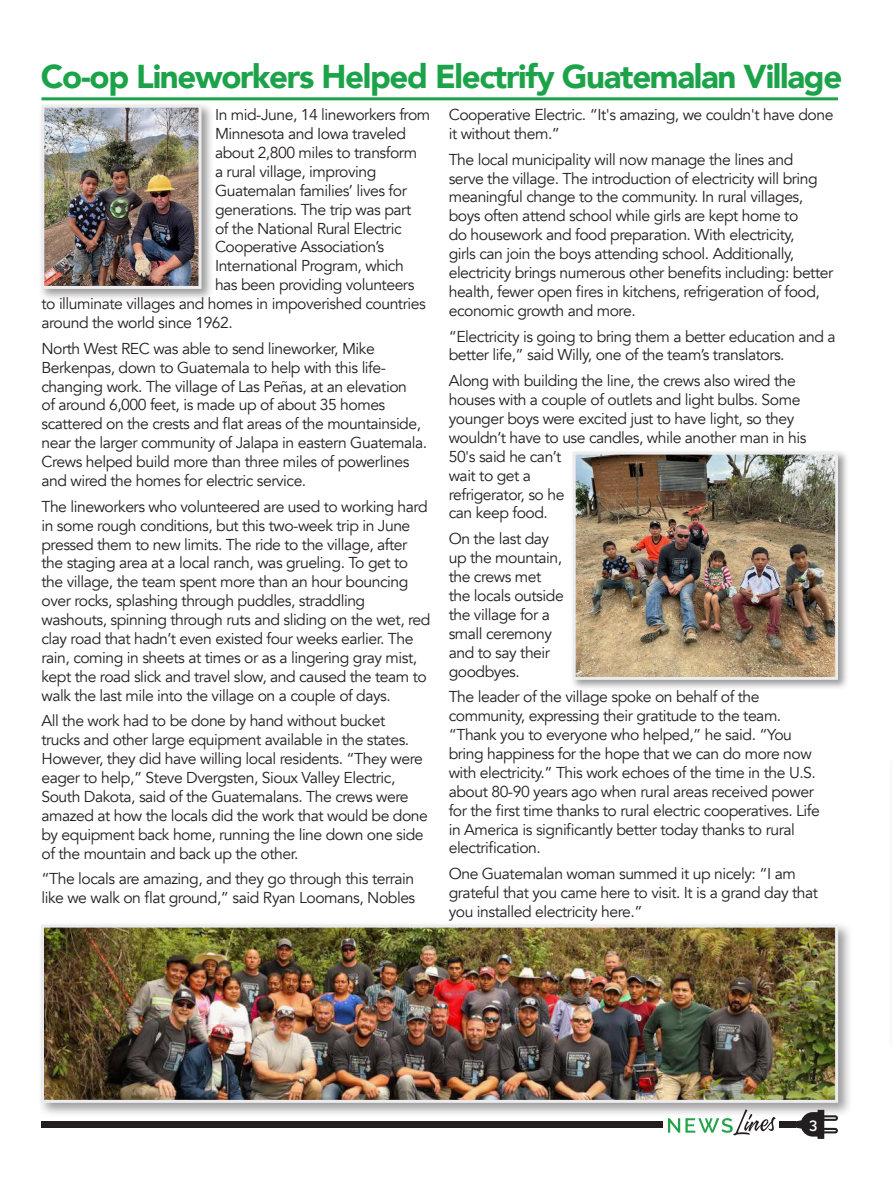
<style>
.page{position:relative;width:892px;height:1202px;background:#fff}
.page>*{position:absolute;margin:0;border:0;box-sizing:border-box;transform-origin:0 0}
.t1{font:900 33px "Avenir";letter-spacing:-.04em;color:#1ca349}
.t2{font:15.75px/18.9px "Avenir";letter-spacing:-.03em;color:#231f20}
.t3{font:600 15px "Raleway";color:#fff}
</style>
<div class="page">
<svg style="left:796px;top:1117px;width:42px;height:21px"></svg>
<div style="left:41px;top:1121px;width:755px;height:6px;background:#231f20"></div>
<div style="left:663px;top:1115px;width:116px;height:20px;background:#fff"></div>
<svg style="left:668px;top:1117px;width:108px;height:18px"></svg>
<hr style="left:41px;top:97px;width:797px;height:3px;background:#1ca349">
<div style="left:571px;top:449px;width:278px;height:241px;background:#231f20;opacity:.45"></div>
<img style="left:577px;top:456px;width:257px;height:220px">
<div style="left:573px;top:452px;width:265px;height:228px;border:3px solid #ececee"></div>
<div style="left:38px;top:921px;width:815px;height:196px;background:#231f20;opacity:.45"></div>
<img style="left:45px;top:928px;width:789px;height:170px">
<div style="left:41px;top:924px;width:797px;height:178px;border:3px solid #ececee"></div>
<div style="left:39px;top:102px;width:175px;height:199px;background:#231f20;opacity:.45"></div>
<img style="left:45px;top:109px;width:153px;height:176px">
<div style="left:41px;top:105px;width:161px;height:184px;border:3px solid #ececee"></div>
<p class="t1" style="left:41px;top:49px;width:803px">Co-op Lineworkers Helped Electrify Guatemalan Village</p>
<p class="t2" style="left:215px;top:105px;width:217px">In mid-June, 14 lineworkers from</p>
<p class="t2" style="left:215px;top:124px;width:193px">Minnesota and Iowa traveled</p>
<p class="t2" style="left:215px;top:143px;width:204px">about 2,800 miles to transform</p>
<p class="t2" style="left:215px;top:162px;width:163px">a rural village, improving</p>
<p class="t2" style="left:215px;top:181px;width:193px">Guatemalan families’ lives for</p>
<p class="t2" style="left:215px;top:200px;width:198px">generations. The trip was part</p>
<p class="t2" style="left:215px;top:219px;width:188px">of the National Rural Electric</p>
<p class="t2" style="left:215px;top:238px;width:171px">Cooperative Association’s</p>
<p class="t2" style="left:215px;top:257px;width:190px">International Program, which</p>
<p class="t2" style="left:215px;top:276px;width:201px">has been providing volunteers</p>
<p class="t2" style="left:41px;top:294px;width:386px">to illuminate villages and homes in impoverished countries</p>
<p class="t2" style="left:41px;top:313px;width:193px">around the world since 1962.</p>
<p class="t2" style="left:41px;top:339px;width:387px">North West REC was able to send lineworker, Mike Berkenpas, down to Guatemala to help with this life&shy;changing work. The village of Las Peñas, at an elevation<br>of around 6,000 feet, is made up of about 35 homes scattered on the crests and flat areas of the mountainside, near the larger community of Jalapa in eastern Guatemala.<br>Crews helped build more than three miles of powerlines and wired the homes for electric service.</p>
<p class="t2" style="left:41px;top:497px;width:391px">The lineworkers who volunteered are used to working hard in some rough conditions, but this two-week trip in June pressed them to new limits. The ride to the village, after the staging area at a local ranch, was grueling. To get to the village, the team spent more than an hour bouncing over rocks, splashing through puddles, straddling washouts, spinning through ruts and sliding on the wet, red clay road that hadn’t even existed four weeks earlier. The rain, coming in sheets at times or as a lingering gray mist, kept the road slick and travel slow, and caused the team to walk the last mile into the village on a couple of days.</p>
<p class="t2" style="left:41px;top:712px;width:388px">All the work had to be done by hand without bucket trucks and other large equipment available in the states.<br>However, they did have willing local residents. “They were eager to help,” Steve Dvergsten, Sioux Valley Electric, South Dakota, said of the Guatemalans. The crews were amazed at how the locals did the work that would be done by equipment back home, running the line down one side of the mountain and back up the other.</p>
<p class="t2" style="left:41px;top:870px;width:375px">“The locals are amazing, and they go through this terrain like we walk on flat ground,” said Ryan Loomans, Nobles</p>
<p class="t2" style="left:449px;top:105px;width:386px">Cooperative Electric. “It's amazing, we couldn't have done it without them.”</p>
<p class="t2" style="left:449px;top:150px;width:386px">The local municipality will now manage the lines and<br>serve the village. The introduction of electricity will bring meaningful change to the community. In rural villages, boys often attend school while girls are kept home to<br>do housework and food preparation. With electricity,<br>girls can join the boys attending school. Additionally, electricity brings numerous other benefits including: better health, fewer open fires in kitchens, refrigeration of food, economic growth and more.</p>
<p class="t2" style="left:449px;top:327px;width:389px">“Electricity is going to bring them a better education and a better life,” said Willy, one of the team’s translators.</p>
<p class="t2" style="left:449px;top:371px;width:359px">Along with building the line, the crews also wired the houses with a couple of outlets and light bulbs. Some younger boys were excited just to have light, so they wouldn’t have to use candles, while another man in his 50's said he can’t<br>wait to get a<br>refrigerator, so he<br>can keep food.</p>
<p class="t2" style="left:449px;top:529px;width:117px">On the last day up the mountain, the crews met the locals outside the village for a small ceremony and to say their goodbyes.</p>
<p class="t2" style="left:449px;top:687px;width:373px">The leader of the village spoke on behalf of the community, expressing their gratitude to the team. “Thank you to everyone who helped,” he said. “You bring happiness for the hope that we can do more now with electricity.” This work echoes of the time in the U.S. about 80-90 years ago when rural areas received power for the first time thanks to rural electric cooperatives. Life in America is significantly better today thanks to rural electrification.</p>
<p class="t2" style="left:449px;top:864px;width:371px">One Guatemalan woman summed it up nicely: “I am grateful that you came here to visit. It is a grand day that you installed electricity here.”</p>
<p class="t3" style="left:809px;top:1114px;width:10px">3</p>
</div>
